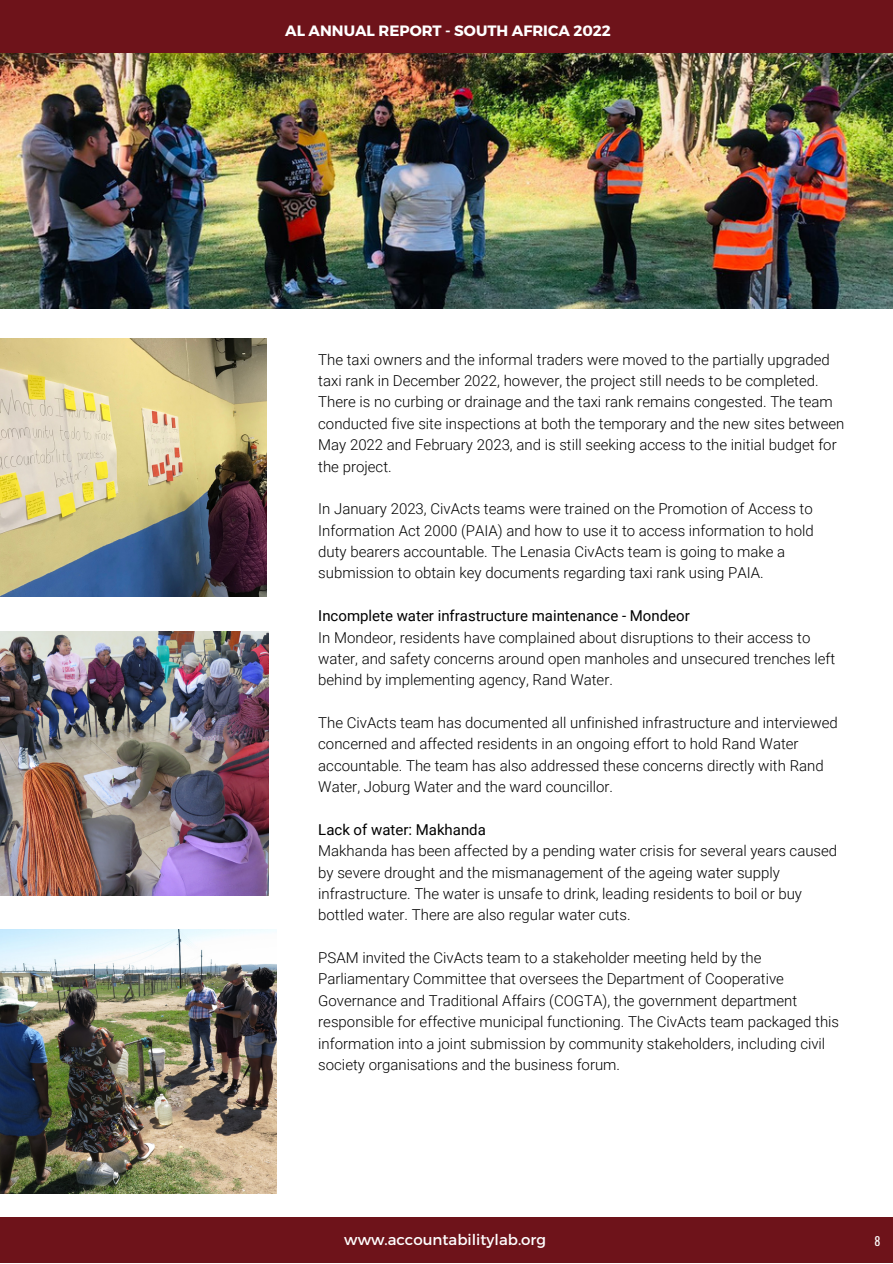
<style>
.page{position:relative;width:893px;height:1264px;background:#fff}
.page>*{position:absolute;margin:0;border:0;box-sizing:border-box;transform-origin:0 0}
.t1{font:300 15px/21.3px "Roboto";color:#000}
.t2{font:15px "Roboto";color:#000}
.t3{font:700 15px "Montserrat";color:#fff}
.t4{font:15px "Montserrat";color:#fff}
.t5{font:12px "Oswald";color:#fff}
</style>
<div class="page">
<div style="left:0;top:1217px;width:892px;height:45px;background:#6e131a"></div>
<div style="left:0;top:0;width:892px;height:54px;background:#6e131a"></div>
<img style="left:0;top:54px;width:892px;height:255px">
<img style="left:0;top:338px;width:266px;height:259px">
<img style="left:0;top:631px;width:269px;height:264px">
<img style="left:0;top:929px;width:277px;height:264px">
<p class="t3" style="left:285px;top:20px;width:327px">AL ANNUAL REPORT - SOUTH AFRICA 2022</p>
<p class="t1" style="left:318px;top:349px;width:527px">The taxi owners and the informal traders were moved to the partially upgraded taxi rank in December 2022, however, the project still needs to be completed.<br>There is no curbing or drainage and the taxi rank remains congested. The team conducted five site inspections at both the temporary and the new sites between May 2022 and February 2023, and is still seeking access to the initial budget for the project.</p>
<p class="t1" style="left:318px;top:498px;width:497px">In January 2023, CivActs teams were trained on the Promotion of Access to Information Act 2000 (PAIA) and how to use it to access information to hold duty bearers accountable. The Lenasia CivActs team is going to make a submission to obtain key documents regarding taxi rank using PAIA.</p>
<p class="t2" style="left:318px;top:607px;width:373px">Incomplete water infrastructure maintenance - Mondeor</p>
<p class="t1" style="left:318px;top:626px;width:518px">In Mondeor, residents have complained about disruptions to their access to water, and safety concerns around open manholes and unsecured trenches left behind by implementing agency, Rand Water.</p>
<p class="t1" style="left:318px;top:712px;width:521px">The CivActs team has documented all unfinished infrastructure and interviewed concerned and affected residents in an ongoing effort to hold Rand Water accountable. The team has also addressed these concerns directly with Rand Water, Joburg Water and the ward councillor.</p>
<p class="t2" style="left:318px;top:821px;width:169px">Lack of water: Makhanda</p>
<p class="t1" style="left:318px;top:840px;width:520px">Makhanda has been affected by a pending water crisis for several years caused by severe drought and the mismanagement of the ageing water supply infrastructure. The water is unsafe to drink, leading residents to boil or buy bottled water. There are also regular water cuts.</p>
<p class="t1" style="left:318px;top:947px;width:522px">PSAM invited the CivActs team to a stakeholder meeting held by the Parliamentary Committee that oversees the Department of Cooperative Governance and Traditional Affairs (COGTA), the government department responsible for effective municipal functioning. The CivActs team packaged this information into a joint submission by community stakeholders, including civil society organisations and the business forum.</p>
<p class="t4" style="left:344px;top:1229px;width:203px">www.accountabilitylab.org</p>
<p class="t5" style="left:874px;top:1231px;width:7px">8</p>
</div>
